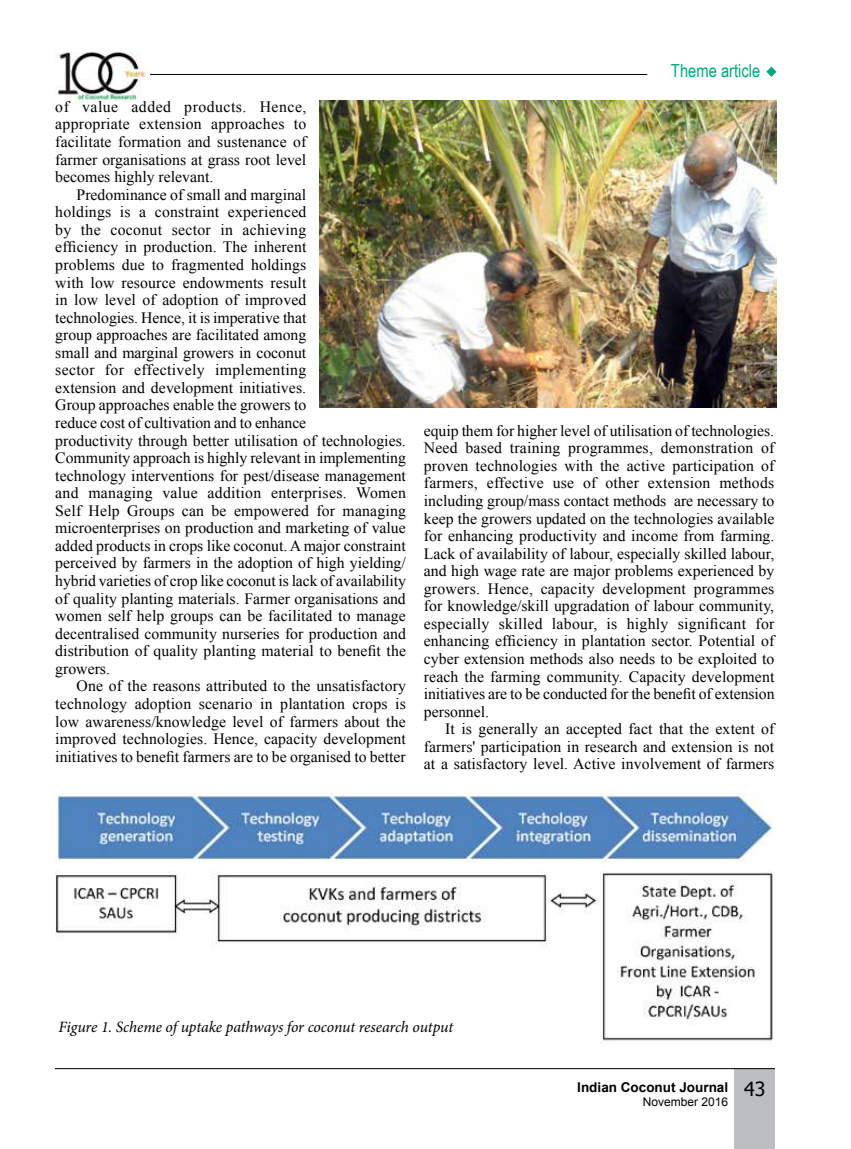
<style>
.page{position:relative;width:851px;height:1149px;background:#fff}
.page>*{position:absolute;margin:0;border:0;box-sizing:border-box;transform-origin:0 0}
.t1{font:19.5px "Tahoma";color:#000}
.t2{font:18px "Arial Narrow";color:#00a77e}
.t3{font:15.75px/17.5px "Times New Roman";color:#000;text-align:justify}
.t4{font:italic 15.75px "Minion Pro";letter-spacing:-.01em;color:#000}
.t5{font:700 13.5px "Arial";color:#000}
.t6{font:12px "Arial";color:#000}
</style>
<div class="page">
<div style="left:734px;top:1068px;width:40px;height:80px;background:#bcbec0"></div>
<hr style="left:55px;top:1067px;width:719px;height:1px;background:#000">
<hr style="left:55px;top:74px;width:592px;height:1px;background:#000">
<svg style="left:766px;top:67px;width:10px;height:10px"></svg>
<img style="left:55px;top:51px;width:94px;height:51px">
<img style="left:55px;top:793px;width:718px;height:250px">
<img style="left:319px;top:101px;width:457px;height:307px">
<p class="t3" style="left:55px;top:98px;width:252px">of value added products. Hence, appropriate extension approaches to facilitate formation and sustenance of farmer organisations at grass root level becomes highly relevant.</p>
<p class="t3" style="left:55px;top:185px;width:352px;text-align:left;text-indent:21px">Predominance of small and marginal<br>holdings is a constraint experienced<br>by the coconut sector in achieving<br>efficiency in production. The inherent<br>problems due to fragmented holdings<br>with low resource endowments result<br>in low level of adoption of improved<br>technologies. Hence, it is imperative that<br>group approaches are facilitated among<br>small and marginal growers in coconut<br>sector for effectively implementing<br>extension and development initiatives.<br>Group approaches enable the growers to<br>reduce cost of cultivation and to enhance<br>productivity through better utilisation of technologies.<br>Community approach is highly relevant in implementing technology interventions for pest/disease management and managing value addition enterprises. Women Self Help Groups can be empowered for managing microenterprises on production and marketing of value added products in crops like coconut. A major constraint perceived by farmers in the adoption of high yielding/ hybrid varieties of crop like coconut is lack of availability of quality planting materials. Farmer organisations and women self help groups can be facilitated to manage decentralised community nurseries for production and distribution of quality planting material to benefit the growers.</p>
<p class="t3" style="left:55px;top:677px;width:352px;text-indent:21px">One of the reasons attributed to the unsatisfactory technology adoption scenario in plantation crops is low awareness/knowledge level of farmers about the improved technologies. Hence, capacity development initiatives to benefit farmers are to be organised to better</p>
<p class="t2" style="left:671px;top:58px;width:91px">Theme article</p>
<p class="t3" style="left:424px;top:421px;width:352px">equip them for higher level of utilisation of technologies.<br>Need based training programmes, demonstration of proven technologies with the active participation of farmers, effective use of other extension methods including group/mass contact methods are necessary to keep the growers updated on the technologies available for enhancing productivity and income from farming.<br>Lack of availability of labour, especially skilled labour, and high wage rate are major problems experienced by growers. Hence, capacity development programmes for knowledge/skill upgradation of labour community, especially skilled labour, is highly significant for enhancing efficiency in plantation sector. Potential of cyber extension methods also needs to be exploited to reach the farming community. Capacity development initiatives are to be conducted for the benefit of extension personnel.</p>
<p class="t3" style="left:424px;top:719px;width:352px;text-indent:21px">It is generally an accepted fact that the extent of farmers' participation in research and extension is not at a satisfactory level. Active involvement of farmers</p>
<p class="t4" style="left:58px;top:1016px;width:396px">Figure 1. Scheme of uptake pathways for coconut research output</p>
<p class="t5" style="left:577px;top:1078px;width:152px">Indian Coconut Journal</p>
<p class="t6" style="left:642px;top:1093px;width:87px">November 2016</p>
<p class="t1" style="left:744px;top:1075px;width:23px">43</p>
</div>
